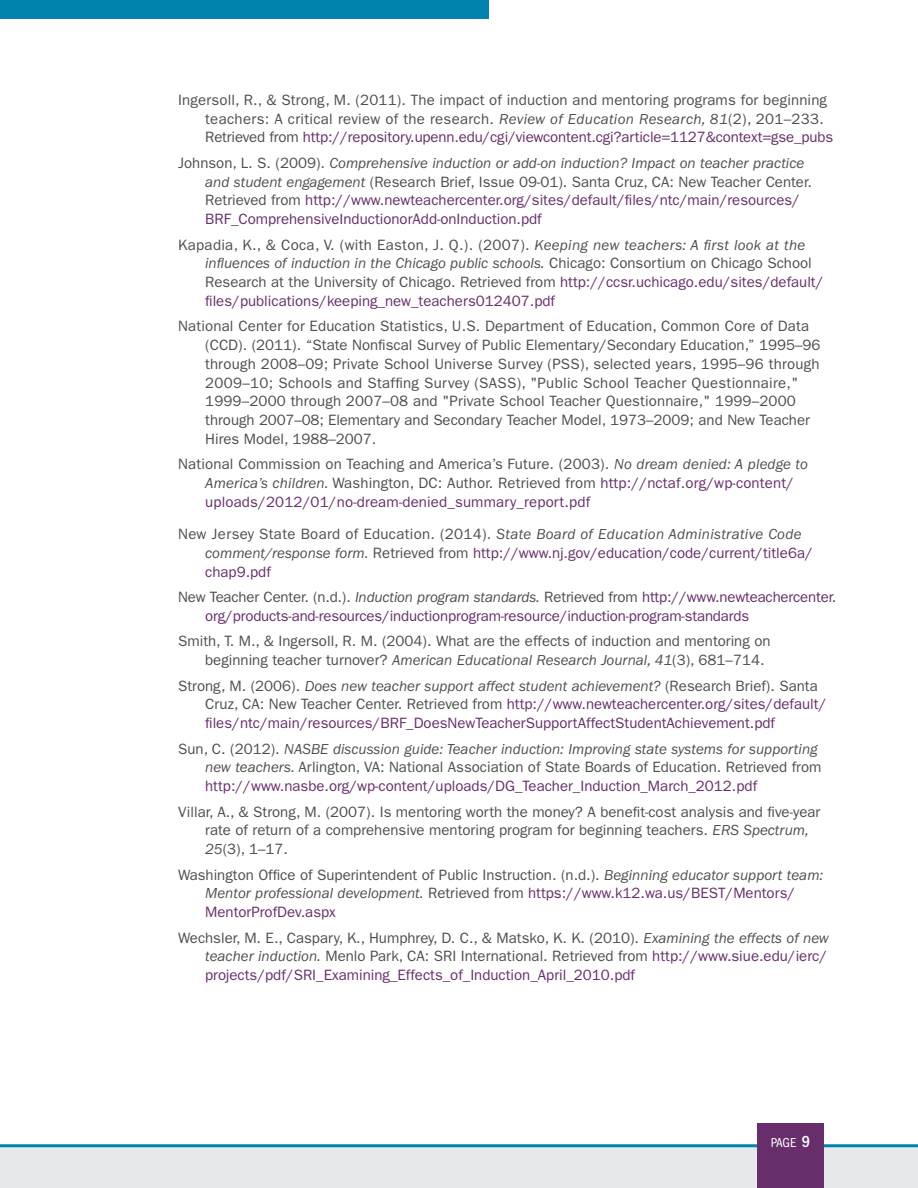
<style>
.page{position:relative;width:918px;height:1188px;background:#fff}
.page>*{position:absolute;margin:0;border:0;box-sizing:border-box;transform-origin:0 0}
.References{font:15px/18.8px "ITC Franklin Gothic Std";color:#4d4e4f}
.References-2{font:15px/18.8px "ITC Franklin Gothic Std";color:#672e6b}
.References-3{font:italic 15px/18.8px "ITC Franklin Gothic Std";color:#4d4e4f}
.References-4{font:italic 15px/18.8px "ITC Franklin Gothic Std";letter-spacing:.02em;color:#4d4e4f}
.t1{font:condensed 13.5px "ITC Franklin Gothic Std";color:#fff}
.s1{font-style:italic}
.s2{color:#672e6b}
.s3{color:#4d4e4f}
.s4{font-style:italic;color:#4d4e4f}
.s5{font-style:normal}
.s6{font-style:normal;color:#672e6b}
.s7{font-weight:500;font-size:16.5px}
</style>
<div class="page">
<div style="left:0;top:1147px;width:918px;height:41px;background:#e6e8ea"></div>
<hr style="left:0;top:1144px;width:918px;height:3px;background:#0084ae">
<div style="left:758px;top:1123px;width:66px;height:65px;background:#672e6b"></div>
<div style="left:0;top:0;width:489px;height:19px;background:#0084ae"></div>
<p class="References" style="left:205px;top:90px;width:629px;text-indent:-27px">Ingersoll, R., &amp; Strong, M. (2011). The impact of induction and mentoring programs for beginning teachers: A critical review of the research. <span class="s1">Review of Education Research, 81</span>(2), 201–233.<br>Retrieved from <span class="s2">http://repository.upenn.edu/cgi/viewcontent.cgi?article=1127&amp;context=gse_pubs</span></p>
<p class="References-2" style="left:205px;top:153px;width:608px;text-indent:-27px"><span class="s3">Johnson, L. S. (2009).</span> <span class="s4">Comprehensive induction or add-on induction? Impact on teacher practice and student engagement</span> <span class="s3">(Research Brief, Issue 09-01). Santa Cruz, CA: New Teacher Center.<br>Retrieved from</span> http://www.newteachercenter.org/sites/default/files/ntc/main/resources/ BRF_ComprehensiveInductionorAdd-onInduction.pdf</p>
<p class="References" style="left:205px;top:235px;width:620px;text-indent:-27px">Kapadia, K., &amp; Coca, V. (with Easton, J. Q.). (2007). <span class="s1">Keeping new teachers: A first look at the influences of induction in the Chicago public schools.</span> Chicago: Consortium on Chicago School Research at the University of Chicago. Retrieved from <span class="s2">http://ccsr.uchicago.edu/sites/default/ files/publications/keeping_new_teachers012407.pdf</span></p>
<p class="References" style="left:205px;top:317px;width:617px;text-indent:-27px">National Center for Education Statistics, U.S. Department of Education, Common Core of Data (CCD). (2011). “State Nonfiscal Survey of Public Elementary/Secondary Education,” 1995–96 through 2008–09; Private School Universe Survey (PSS), selected years, 1995–96 through 2009–10; Schools and Staffing Survey (SASS), "Public School Teacher Questionnaire," 1999–2000 through 2007–08 and "Private School Teacher Questionnaire," 1999–2000 through 2007–08; Elementary and Secondary Teacher Model, 1973–2009; and New Teacher Hires Model, 1988–2007.</p>
<p class="References" style="left:205px;top:455px;width:604px;text-indent:-27px">National Commission on Teaching and America’s Future. (2003). <span class="s1">No dream denied: A pledge to<br>America’s children.</span> Washington, DC: Author. Retrieved from <span class="s2">http://nctaf.org/wp-content/ uploads/2012/01/no-dream-denied_summary_report.pdf</span></p>
<p class="References-4" style="left:205px;top:525px;width:609px;text-indent:-27px"><span class="s5">New Jersey State Board of Education. (2014).</span> State Board of Education Administrative Code comment/response form. <span class="s5">Retrieved from</span> <span class="s6">http://www.nj.gov/education/code/current/title6a/ chap9.pdf</span></p>
<p class="References-2" style="left:205px;top:588px;width:633px;text-indent:-27px"><span class="s3">New Teacher Center. (n.d.).</span> <span class="s4">Induction program standards.</span> <span class="s3">Retrieved from</span> http://www.newteachercenter. org/products-and-resources/inductionprogram-resource/induction-program-standards</p>
<p class="References" style="left:205px;top:632px;width:567px;text-indent:-27px">Smith, T. M., &amp; Ingersoll, R. M. (2004). What are the effects of induction and mentoring on beginning teacher turnover? <span class="s1">American Educational Research Journal, 41</span>(3), 681–714.</p>
<p class="References-2" style="left:205px;top:676px;width:623px;text-indent:-27px"><span class="s3">Strong, M. (2006).</span> <span class="s4">Does new teacher support affect student achievement?</span> <span class="s3">(Research Brief). Santa<br>Cruz, CA: New Teacher Center. Retrieved from</span> http://www.newteachercenter.org/sites/default/ files/ntc/main/resources/BRF_DoesNewTeacherSupportAffectStudentAchievement.pdf</p>
<p class="References-3" style="left:205px;top:739px;width:618px;text-indent:-27px"><span class="s5">Sun, C. (2012).</span> NASBE discussion guide: Teacher induction: Improving state systems for supporting new teachers. <span class="s5">Arlington, VA: National Association of State Boards of Education. Retrieved from </span><span class="s6">http://www.nasbe.org/wp-content/uploads/DG_Teacher_Induction_March_2012.pdf</span></p>
<p class="References" style="left:205px;top:802px;width:617px;text-indent:-27px">Villar, A., &amp; Strong, M. (2007). Is mentoring worth the money? A benefit-cost analysis and five-year rate of return of a comprehensive mentoring program for beginning teachers. <span class="s1">ERS Spectrum,<br>25</span>(3), 1–17.</p>
<p class="References" style="left:205px;top:865px;width:620px;text-indent:-27px">Washington Office of Superintendent of Public Instruction. (n.d.). <span class="s1">Beginning educator support team:<br>Mentor professional development.</span> Retrieved from <span class="s2">https://www.k12.wa.us/BEST/Mentors/<br>MentorProfDev.aspx</span></p>
<p class="References" style="left:205px;top:928px;width:625px;text-indent:-27px">Wechsler, M. E., Caspary, K., Humphrey, D. C., &amp; Matsko, K. K. (2010). <span class="s1">Examining the effects of new teacher induction.</span> Menlo Park, CA: SRI International. Retrieved from <span class="s2">http://www.siue.edu/ierc/ projects/pdf/SRI_Examining_Effects_of_Induction_April_2010.pdf</span></p>
<p class="t1" style="left:771px;top:1135px;width:41px">PAGE <span class="s7">9</span></p>
</div>
